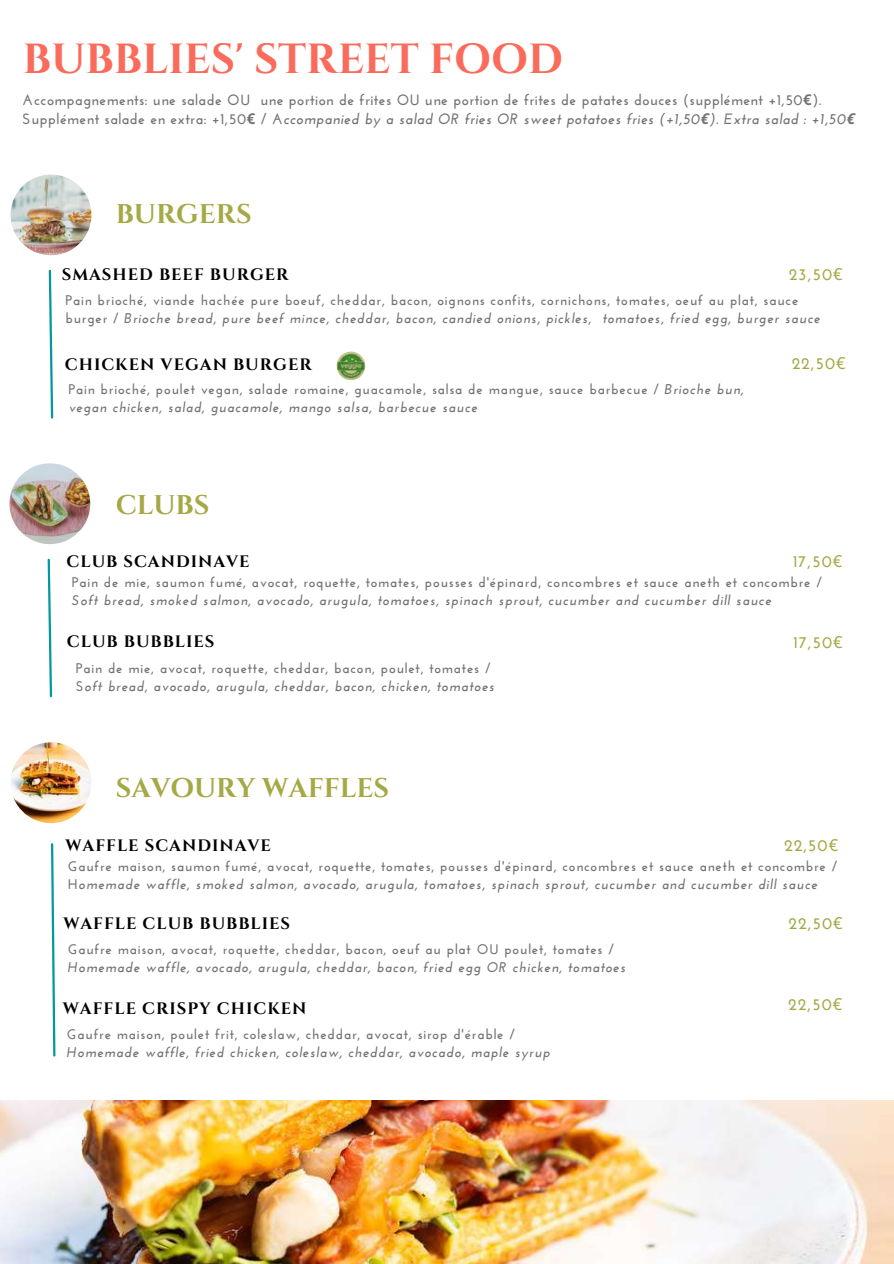
<style>
.page{position:relative;width:894px;height:1264px;background:#fff}
.page>*{position:absolute;margin:0;border:0;box-sizing:border-box;transform-origin:0 0}
.t1{font:700 42px "Cinzel";color:#fa6b5c}
.t2{font:700 27px "Cinzel";color:#a5a945}
.t3{font:700 16.5px "Cinzel";letter-spacing:.06em;color:#000}
.t4{font:700 16.5px "Josefin Sans";letter-spacing:.06em;color:#a5a945}
.t5{font:700 15px/19.2px "Josefin Sans";letter-spacing:.03em;color:#000}
.t6{font:700 13.95px/18px "Josefin Sans";letter-spacing:.06em;color:#737373}
.t7{font:italic 700 13.95px "Josefin Sans";letter-spacing:.06em;color:#737373}
.s1{font-family:"Noto Sans"}
.s2{font-style:italic}
.s3{font-family:"Noto Sans";font-style:italic}
.s4{font-family:"Noto Sans";font-weight:400}
</style>
<div class="page">
<svg style="left:51px;top:843px;width:5px;height:214px"></svg>
<img style="left:11px;top:742px;width:80px;height:81px;border-radius:50%">
<svg style="left:47px;top:558px;width:6px;height:140px"></svg>
<img style="left:9px;top:463px;width:81px;height:81px;border-radius:50%">
<svg style="left:48px;top:269px;width:6px;height:150px"></svg>
<img style="left:11px;top:174px;width:80px;height:81px;border-radius:50%">
<img style="left:336px;top:351px;width:29px;height:29px;border-radius:50%">
<img style="left:0;top:1100px;width:893px;height:163px">
<h1 class="t1" style="left:23px;top:33px;width:541px">BUBBLIES' STREET FOOD</h1>
<p class="t5" style="left:23px;top:92px;width:833px">Accompagnements: une salade OU une portion de frites OU une portion de frites de patates douces (supplément +1,50<span class="s1">€</span>).<br>Supplément salade en extra: +1,50<span class="s1">€</span> / A<span class="s2">ccompanied by a salad OR fries OR sweet potatoes fries (+1,50</span><span class="s3">€</span><span class="s2">). Extra salad : +1,50</span><span class="s3">€</span></p>
<h2 class="t2" style="left:116px;top:196px;width:137px">BURGERS</h2>
<p class="t3" style="left:62px;top:264px;width:228px">SMASHED BEEF BURGER</p>
<p class="t4" style="left:788px;top:268px;width:55px">23,50<span class="s4">€</span></p>
<p class="t6" style="left:65px;top:292px;width:756px">Pain brioché, viande hachée pure boeuf, cheddar, bacon, oignons confits, cornichons, tomates, oeuf au plat, sauce burger / <span class="s2">Brioche bread, pure beef mince, cheddar, bacon, candied onions, pickles, tomatoes, fried egg, burger sauce</span></p>
<p class="t3" style="left:65px;top:353px;width:248px">CHICKEN VEGAN BURGER</p>
<p class="t6" style="left:68px;top:381px;width:676px">Pain brioché, poulet vegan, salade romaine, guacamole, salsa de mangue, sauce barbecue / <span class="s2">Brioche bun, vegan chicken, salad, guacamole, mango salsa, barbecue sauce</span></p>
<h2 class="t2" style="left:116px;top:487px;width:95px">CLUBS</h2>
<p class="t3" style="left:67px;top:551px;width:184px">CLUB SCANDINAVE</p>
<p class="t4" style="left:791px;top:357px;width:56px">22,50<span class="s4">€</span></p>
<p class="t4" style="left:792px;top:554px;width:51px">17,50<span class="s4">€</span></p>
<p class="t6" style="left:72px;top:574px;width:751px">Pain de mie, saumon fumé, avocat, roquette, tomates, pousses d'épinard, concombres et sauce aneth et concombre /</p>
<p class="t7" style="left:72px;top:594px;width:700px">Soft bread, smoked salmon, avocado, arugula, tomatoes, spinach sprout, cucumber and cucumber dill sauce</p>
<p class="t3" style="left:67px;top:631px;width:149px">CLUB BUBBLIES</p>
<p class="t4" style="left:793px;top:635px;width:51px">17,50<span class="s4">€</span></p>
<p class="t6" style="left:76px;top:660px;width:420px">Pain de mie, avocat, roquette, cheddar, bacon, poulet, tomates /<br>S<span class="s2">oft bread, avocado, arugula, cheddar, bacon, chicken, tomatoes</span></p>
<h2 class="t2" style="left:116px;top:771px;width:275px">SAVOURY WAFFLES</h2>
<p class="t3" style="left:65px;top:834px;width:207px">WAFFLE SCANDINAVE</p>
<p class="t4" style="left:784px;top:838px;width:56px">22,50<span class="s4">€</span></p>
<p class="t6" style="left:68px;top:858px;width:770px">Gaufre maison, saumon fumé, avocat, roquette, tomates, pousses d'épinard, concombres et sauce aneth et concombre /<br>H<span class="s2">omemade waffle, smoked salmon, avocado, arugula, tomatoes, spinach sprout, cucumber and cucumber dill sauce</span></p>
<p class="t3" style="left:63px;top:912px;width:228px">WAFFLE CLUB BUBBLIES</p>
<p class="t4" style="left:788px;top:916px;width:56px">22,50<span class="s4">€</span></p>
<p class="t6" style="left:68px;top:941px;width:547px">Gaufre maison, avocat, roquette, cheddar, bacon, oeuf au plat OU poulet, tomates /</p>
<p class="t7" style="left:68px;top:961px;width:559px">Homemade waffle, avocado, arugula, cheddar, bacon, fried egg OR chicken, tomatoes</p>
<p class="t3" style="left:63px;top:997px;width:245px">WAFFLE CRISPY CHICKEN</p>
<p class="t4" style="left:788px;top:997px;width:56px">22,50<span class="s4">€</span></p>
<p class="t6" style="left:67px;top:1026px;width:449px">Gaufre maison, poulet frit, coleslaw, cheddar, avocat, sirop d'érable /</p>
<p class="t7" style="left:67px;top:1046px;width:484px">Homemade waffle, fried chicken, coleslaw, cheddar, avocado, maple syrup</p>
</div>
